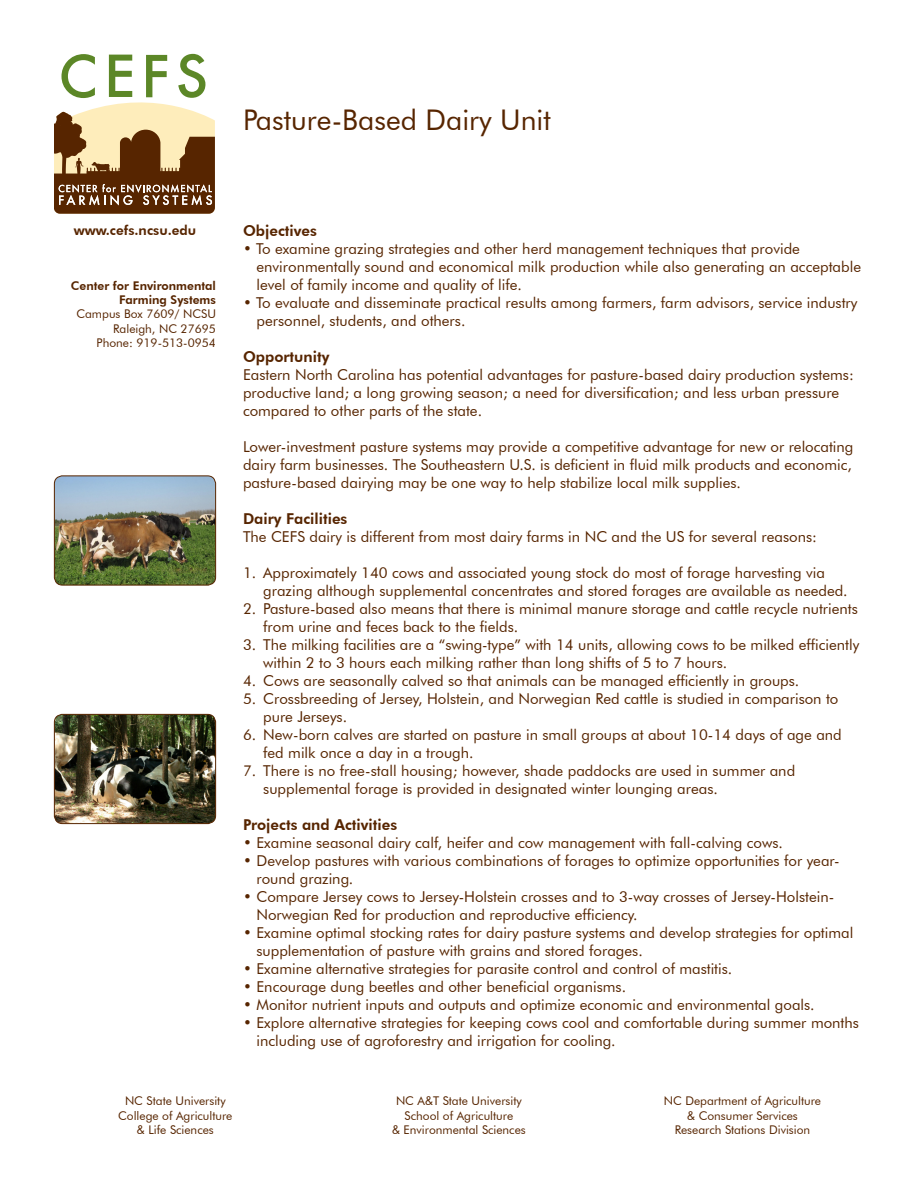
<style>
.page{position:relative;width:918px;height:1188px;background:#fff}
.page>*{position:absolute;margin:0;border:0;box-sizing:border-box;transform-origin:0 0}
.t1{font:28.5px "Futura BT";color:#572500}
.t2{font:15px/18px "Futura BT";color:#572500}
.t3{font:800 15px "Futura BT";color:#572500}
.t4{font:800 13.5px "Futura BT";color:#572500}
.t5{font:12px "Futura BT";color:#572500}
.t6{font:800 12px "Futura BT";color:#572500}
</style>
<div class="page">
<img style="left:54px;top:476px;width:162px;height:109px">
<div style="left:54px;top:476px;width:162px;height:109px;border:1px solid #572500;border-radius:8px"></div>
<img style="left:54px;top:714px;width:162px;height:110px">
<div style="left:54px;top:714px;width:162px;height:110px;border:1px solid #572500;border-radius:8px"></div>
<svg style="left:54px;top:54px;width:161px;height:160px"></svg>
<p class="t1" style="left:243px;top:102px;width:309px">Pasture-Based Dairy Unit</p>
<p class="t4" style="left:74px;top:222px;width:124px">www.cefs.ncsu.edu</p>
<p class="t6" style="left:71px;top:278px;width:147px">Center for Environmental</p>
<p class="t6" style="left:119px;top:292px;width:98px">Farming Systems</p>
<p class="t5" style="left:76px;top:307px;width:141px">Campus Box 7609/ NCSU</p>
<p class="t5" style="left:113px;top:321px;width:104px">Raleigh, NC 27695</p>
<p class="t5" style="left:97px;top:336px;width:121px">Phone: 919-513-0954</p>
<p class="t3" style="left:243px;top:222px;width:75px">Objectives</p>
<p class="t2" style="left:256px;top:240px;width:606px;text-indent:-14px">• To examine grazing strategies and other herd management techniques that provide environmentally sound and economical milk production while also generating an acceptable level of family income and quality of life.</p>
<p class="t2" style="left:256px;top:294px;width:602px;text-indent:-14px">• To evaluate and disseminate practical results among farmers, farm advisors, service industry personnel, students, and others.</p>
<p class="t3" style="left:243px;top:348px;width:88px">Opportunity</p>
<p class="t2" style="left:243px;top:366px;width:612px">Eastern North Carolina has potential advantages for pasture-based dairy production systems: productive land; a long growing season; a need for diversification; and less urban pressure compared to other parts of the state.</p>
<p class="t2" style="left:243px;top:438px;width:612px;text-align:justify">Lower-investment pasture systems may provide a competitive advantage for new or relocating dairy farm businesses. The Southeastern U.S. is deficient in fluid milk products and economic, pasture-based dairying may be one way to help stabilize local milk supplies.</p>
<p class="t3" style="left:243px;top:510px;width:106px">Dairy Facilities</p>
<p class="t2" style="left:243px;top:528px;width:575px">The CEFS dairy is different from most dairy farms in NC and the US for several reasons:</p>
<p class="t2" style="left:263px;top:564px;width:586px;text-indent:-20px">1. Approximately 140 cows and associated young stock do most of forage harvesting via grazing although supplemental concentrates and stored forages are available as needed.</p>
<p class="t2" style="left:263px;top:600px;width:596px;text-indent:-20px">2. Pasture-based also means that there is minimal manure storage and cattle recycle nutrients from urine and feces back to the fields.</p>
<p class="t2" style="left:263px;top:636px;width:598px;text-indent:-20px">3. The milking facilities are a “swing-type” with 14 units, allowing cows to be milked efficiently within 2 to 3 hours each milking rather than long shifts of 5 to 7 hours.</p>
<p class="t2" style="left:243px;top:672px;width:558px">4. Cows are seasonally calved so that animals can be managed efficiently in groups.</p>
<p class="t2" style="left:263px;top:690px;width:577px;text-indent:-20px">5. Crossbreeding of Jersey, Holstein, and Norwegian Red cattle is studied in comparison to pure Jerseys.</p>
<p class="t2" style="left:263px;top:726px;width:580px;text-indent:-20px">6. New-born calves are started on pasture in small groups at about 10-14 days of age and fed milk once a day in a trough.</p>
<p class="t2" style="left:263px;top:762px;width:534px;text-indent:-20px">7. There is no free-stall housing; however, shade paddocks are used in summer and supplemental forage is provided in designated winter lounging areas.</p>
<p class="t3" style="left:243px;top:816px;width:156px">Projects and Activities</p>
<p class="t2" style="left:243px;top:834px;width:542px">• Examine seasonal dairy calf, heifer and cow management with fall-calving cows.</p>
<p class="t2" style="left:256px;top:852px;width:585px;text-indent:-14px">• Develop pastures with various combinations of forages to optimize opportunities for year&shy;round grazing.</p>
<p class="t2" style="left:256px;top:888px;width:579px;text-indent:-14px">• Compare Jersey cows to Jersey-Holstein crosses and to 3-way crosses of Jersey-Holstein-<br>Norwegian Red for production and reproductive efficiency.</p>
<p class="t2" style="left:256px;top:924px;width:598px;text-indent:-14px">• Examine optimal stocking rates for dairy pasture systems and develop strategies for optimal supplementation of pasture with grains and stored forages.</p>
<p class="t2" style="left:243px;top:960px;width:491px">• Examine alternative strategies for parasite control and control of mastitis.</p>
<p class="t2" style="left:243px;top:978px;width:385px">• Encourage dung beetles and other beneficial organisms.</p>
<p class="t2" style="left:243px;top:996px;width:573px">• Monitor nutrient inputs and outputs and optimize economic and environmental goals.</p>
<p class="t2" style="left:256px;top:1014px;width:604px;text-indent:-14px">• Explore alternative strategies for keeping cows cool and comfortable during summer months including use of agroforestry and irrigation for cooling.</p>
<p class="t5" style="left:125px;top:1094px;width:102px">NC State University</p>
<p class="t5" style="left:118px;top:1108px;width:116px">College of Agriculture</p>
<p class="t5" style="left:137px;top:1122px;width:78px">&amp; Life Sciences</p>
<p class="t5" style="left:396px;top:1094px;width:127px">NC A&amp;T State University</p>
<p class="t5" style="left:405px;top:1108px;width:110px">School of Agriculture</p>
<p class="t5" style="left:392px;top:1122px;width:135px">&amp; Environmental Sciences</p>
<p class="t5" style="left:664px;top:1094px;width:159px">NC Department of Agriculture</p>
<p class="t5" style="left:687px;top:1108px;width:112px">&amp; Consumer Services</p>
<p class="t5" style="left:675px;top:1122px;width:137px">Research Stations Division</p>
</div>
